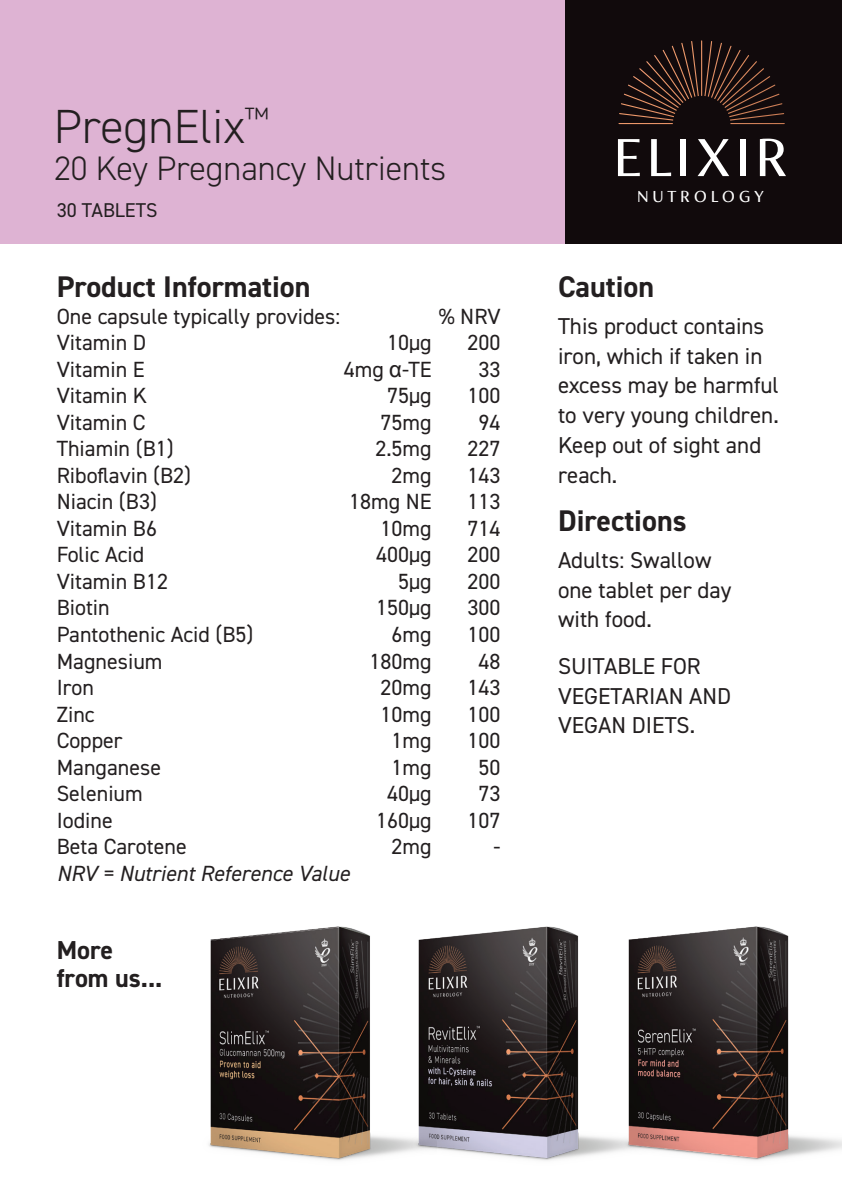
<style>
.page{position:relative;width:842px;height:1191px;background:#fff}
.page>*{position:absolute;margin:0;border:0;box-sizing:border-box;transform-origin:0 0}
.t1{font:60px "FS Siena";letter-spacing:.05em;color:#fff}
.t2{font:300 48px "DIN2014";color:#231f20}
.t3{font:300 34px "DIN2014";color:#231f20}
.t4{font:700 29.8px "DIN2014";color:#231f20}
.t5{font:700 26px/28px "DIN2014";color:#231f20}
.t6{font:23px/30px "DIN2014";color:#231f20}
.t7{font:22px "DIN2014";color:#231f20}
.t8{font:italic 22px "DIN2014";color:#231f20}
.t9{font:20px "DIN2014";color:#231f20}
.t10{font:18px "FS Siena";letter-spacing:.2em;color:#fff}
.s1{font-family:"Arial"}
</style>
<div class="page">
<div style="left:564px;top:0;width:278px;height:244px;background:#110a0c"></div>
<div style="left:0;top:0;width:564px;height:244px;background:#deb3d3"></div>
<img style="left:437px;top:926px;width:135px;height:235px">
<img style="left:572px;top:926px;width:270px;height:235px">
<img style="left:209px;top:926px;width:228px;height:235px">
<img style="left:624px;top:41px;width:151px;height:65px">
<img style="left:701px;top:40px;width:1px;height:56px">
<img style="left:704px;top:41px;width:8px;height:55px">
<img style="left:691px;top:41px;width:8px;height:55px">
<img style="left:708px;top:43px;width:14px;height:54px">
<img style="left:681px;top:43px;width:14px;height:54px">
<img style="left:711px;top:46px;width:20px;height:52px">
<img style="left:672px;top:46px;width:20px;height:52px">
<img style="left:714px;top:50px;width:26px;height:49px">
<img style="left:663px;top:50px;width:26px;height:49px">
<img style="left:717px;top:55px;width:32px;height:46px">
<img style="left:654px;top:55px;width:32px;height:46px">
<img style="left:720px;top:61px;width:37px;height:42px">
<img style="left:646px;top:61px;width:37px;height:42px">
<img style="left:722px;top:68px;width:42px;height:37px">
<img style="left:639px;top:68px;width:42px;height:37px">
<img style="left:724px;top:76px;width:46px;height:32px">
<img style="left:633px;top:76px;width:46px;height:32px">
<img style="left:726px;top:85px;width:49px;height:26px">
<img style="left:628px;top:85px;width:49px;height:26px">
<img style="left:728px;top:94px;width:51px;height:20px">
<img style="left:624px;top:94px;width:51px;height:20px">
<img style="left:729px;top:103px;width:53px;height:14px">
<img style="left:621px;top:103px;width:53px;height:14px">
<img style="left:730px;top:113px;width:54px;height:8px">
<img style="left:619px;top:113px;width:54px;height:8px">
<img style="left:730px;top:123px;width:55px;height:1px">
<img style="left:618px;top:123px;width:55px;height:1px">
<h2 class="t2" style="left:54px;top:97px;width:217px">PregnElix<sup>™</sup></h2>
<h3 class="t3" style="left:54px;top:148px;width:394px">20 Key Pregnancy Nutrients</h3>
<p class="t9" style="left:57px;top:198px;width:102px">30 TABLETS</p>
<h3 class="t4" style="left:57px;top:267px;width:255px">Product Information</h3>
<p class="t7" style="left:57px;top:302px;width:285px">One capsule typically provides:</p>
<p class="t7" style="left:439px;top:302px;width:63px">% NRV</p>
<p class="t7" style="left:57px;top:329px;width:91px">Vitamin D</p>
<p class="t7" style="left:387px;top:329px;width:46px">10μg</p>
<p class="t7" style="left:468px;top:329px;width:34px">200</p>
<p class="t7" style="left:57px;top:355px;width:90px">Vitamin E</p>
<p class="t7" style="left:344px;top:355px;width:89px">4mg <span class="s1">α</span>-TE</p>
<p class="t7" style="left:479px;top:355px;width:23px">33</p>
<p class="t7" style="left:57px;top:382px;width:92px">Vitamin K</p>
<p class="t7" style="left:387px;top:382px;width:46px">75μg</p>
<p class="t7" style="left:468px;top:382px;width:34px">100</p>
<p class="t7" style="left:57px;top:408px;width:90px">Vitamin C</p>
<p class="t7" style="left:380px;top:408px;width:53px">75mg</p>
<p class="t7" style="left:479px;top:408px;width:23px">94</p>
<p class="t7" style="left:57px;top:435px;width:119px">Thiamin (B1)</p>
<p class="t7" style="left:375px;top:435px;width:58px">2.5mg</p>
<p class="t7" style="left:468px;top:435px;width:34px">227</p>
<p class="t7" style="left:57px;top:461px;width:136px">Riboflavin (B2)</p>
<p class="t7" style="left:391px;top:461px;width:42px">2mg</p>
<p class="t7" style="left:468px;top:461px;width:34px">143</p>
<p class="t7" style="left:57px;top:488px;width:102px">Niacin (B3)</p>
<p class="t7" style="left:349px;top:488px;width:84px">18mg NE</p>
<p class="t7" style="left:468px;top:488px;width:34px">113</p>
<p class="t7" style="left:57px;top:514px;width:102px">Vitamin B6</p>
<p class="t7" style="left:380px;top:514px;width:53px">10mg</p>
<p class="t7" style="left:468px;top:514px;width:34px">714</p>
<p class="t7" style="left:57px;top:541px;width:89px">Folic Acid</p>
<p class="t7" style="left:376px;top:541px;width:57px">400μg</p>
<p class="t7" style="left:468px;top:541px;width:34px">200</p>
<p class="t7" style="left:57px;top:567px;width:113px">Vitamin B12</p>
<p class="t7" style="left:398px;top:567px;width:35px">5μg</p>
<p class="t7" style="left:468px;top:567px;width:34px">200</p>
<p class="t7" style="left:57px;top:594px;width:55px">Biotin</p>
<p class="t7" style="left:376px;top:594px;width:57px">150μg</p>
<p class="t7" style="left:468px;top:594px;width:34px">300</p>
<p class="t7" style="left:57px;top:620px;width:198px">Pantothenic Acid (B5)</p>
<p class="t7" style="left:391px;top:620px;width:42px">6mg</p>
<p class="t7" style="left:468px;top:620px;width:34px">100</p>
<p class="t7" style="left:57px;top:647px;width:107px">Magnesium</p>
<p class="t7" style="left:369px;top:647px;width:64px">180mg</p>
<p class="t7" style="left:479px;top:647px;width:23px">48</p>
<p class="t7" style="left:57px;top:673px;width:39px">Iron</p>
<p class="t7" style="left:380px;top:673px;width:53px">20mg</p>
<p class="t7" style="left:468px;top:673px;width:34px">143</p>
<p class="t7" style="left:57px;top:700px;width:40px">Zinc</p>
<p class="t7" style="left:380px;top:700px;width:53px">10mg</p>
<p class="t7" style="left:468px;top:700px;width:34px">100</p>
<p class="t7" style="left:57px;top:726px;width:67px">Copper</p>
<p class="t7" style="left:391px;top:726px;width:42px">1mg</p>
<p class="t7" style="left:468px;top:726px;width:34px">100</p>
<p class="t7" style="left:57px;top:753px;width:106px">Manganese</p>
<p class="t7" style="left:391px;top:753px;width:42px">1mg</p>
<p class="t7" style="left:479px;top:753px;width:23px">50</p>
<p class="t7" style="left:57px;top:779px;width:88px">Selenium</p>
<p class="t7" style="left:387px;top:779px;width:46px">40μg</p>
<p class="t7" style="left:479px;top:779px;width:23px">73</p>
<p class="t7" style="left:57px;top:806px;width:58px">Iodine</p>
<p class="t7" style="left:376px;top:806px;width:57px">160μg</p>
<p class="t7" style="left:468px;top:806px;width:34px">107</p>
<p class="t7" style="left:57px;top:833px;width:132px">Beta Carotene</p>
<p class="t7" style="left:391px;top:833px;width:42px">2mg</p>
<p class="t7" style="left:494px;top:833px;width:9px">-</p>
<p class="t8" style="left:57px;top:859px;width:295px">NRV = Nutrient Reference Value</p>
<p class="t5" style="left:57px;top:935px;width:107px">More from us...</p>
<h1 class="t1" style="left:612px;top:125px;width:178px">ELIXIR</h1>
<p class="t10" style="left:637px;top:186px;width:128px">NUTROLOGY</p>
<h3 class="t4" style="left:558px;top:267px;width:98px">Caution</h3>
<p class="t6" style="left:558px;top:310px;width:222px">This product contains iron, which if taken in excess may be harmful to very young children.<br>Keep out of sight and reach.</p>
<h3 class="t4" style="left:558px;top:501px;width:130px">Directions</h3>
<p class="t6" style="left:558px;top:544px;width:175px">Adults: Swallow one tablet per day with food.</p>
<p class="t6" style="left:558px;top:650px;width:175px">SUITABLE FOR<br>VEGETARIAN AND<br>VEGAN DIETS.</p>
</div>
